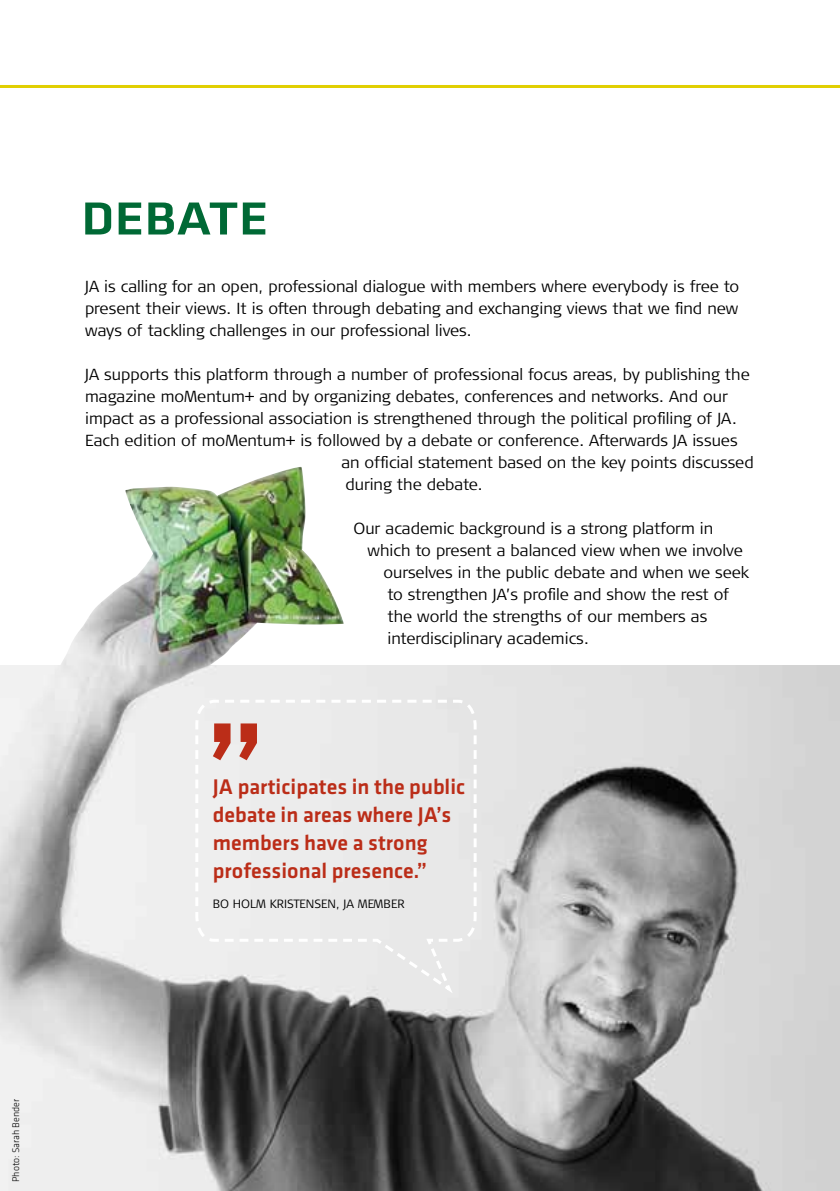
<style>
.page{position:relative;width:840px;height:1191px;background:#fff}
.page>*{position:absolute;margin:0;border:0;box-sizing:border-box;transform-origin:0 0}
.t1{font:500 48px "Klavika";color:#006935;scale:1.15 1}
.t2{font:500 22px/28px "Klavika";color:#bb2d18}
.t3{font:300 16px/22px "Signa Normal";color:#000;text-align:justify}
.t4{font:300 12px "Signa Normal";color:#000}
.t5{font:300 10px "Klavika";color:#000}
</style>
<div class="page">
<img style="left:0;top:666px;width:839px;height:525px">
<img style="left:0;top:467px;width:344px;height:638px">
<svg style="left:194px;top:698px;width:284px;height:299px;background:#e4e4e4"></svg>
<div style="left:194px;top:699px;width:252px;height:210px;background:#ececec"></div>
<hr style="left:0;top:85px;width:839px;height:3px;background:#e1cf00">
<h1 class="t1" style="left:81px;top:186px;width:164px">DEBATE</h1>
<p class="t3" style="left:85px;top:276px;width:655px">JA is calling for an open, professional dialogue with members where everybody is free to present their views. It is often through debating and exchanging views that we find new ways of tackling challenges in our professional lives.</p>
<p class="t3" style="left:85px;top:364px;width:665px">JA supports this platform through a number of professional focus areas, by publishing the</p>
<p class="t3" style="left:85px;top:386px;width:644px">magazine moMentum+ and by organizing debates, conferences and networks. And our</p>
<p class="t3" style="left:85px;top:408px;width:653px">impact as a professional association is strengthened through the political profiling of JA.</p>
<p class="t3" style="left:85px;top:430px;width:654px">Each edition of moMentum+ is followed by a debate or conference. Afterwards JA issues</p>
<p class="t3" style="left:341px;top:452px;width:413px">an official statement based on the key points discussed</p>
<p class="t3" style="left:345px;top:474px;width:139px">during the debate.</p>
<p class="t3" style="left:353px;top:518px;width:361px">Our academic background is a strong platform in</p>
<p class="t3" style="left:367px;top:540px;width:376px">which to present a balanced view when we involve</p>
<p class="t3" style="left:383px;top:562px;width:367px">ourselves in the public debate and when we seek</p>
<p class="t3" style="left:387px;top:584px;width:343px">to strengthen JA’s profile and show the rest of</p>
<p class="t3" style="left:387px;top:606px;width:321px">the world the strengths of our members as</p>
<p class="t3" style="left:387px;top:628px;width:203px">interdisciplinary academics.</p>
<h2 class="t2" style="left:213px;top:771px;width:254px">JA participates in the public debate in areas where JA’s members have a strong professional presence.”</h2>
<p class="t4" style="left:213px;top:896px;width:193px">BO HOLM KRISTENSEN, JA MEMBER</p>
<p class="t5" style="left:10px;top:1182px;width:85px;rotate:-90deg">Photo: Sarah Bender</p>
</div>
